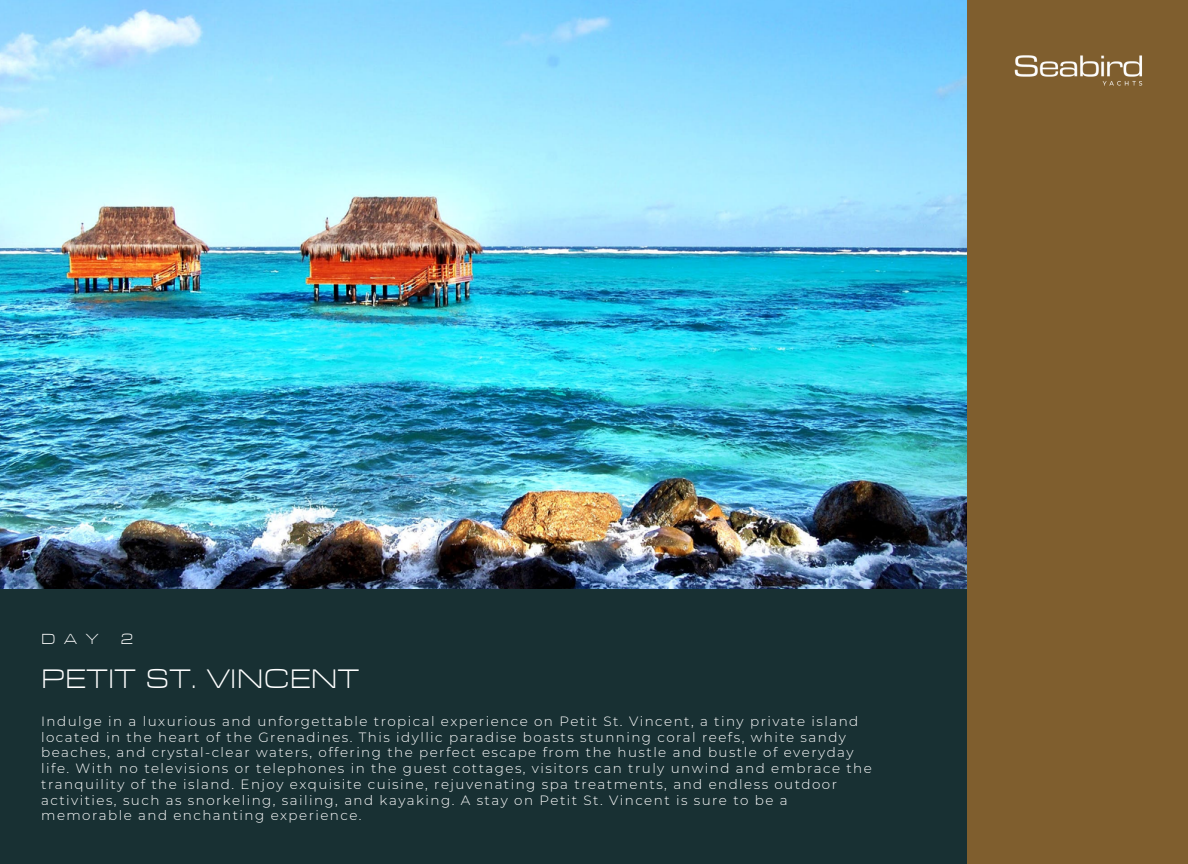
<style>
.page{position:relative;width:1188px;height:864px;background:#fff}
.page>*{position:absolute;margin:0;border:0;box-sizing:border-box;transform-origin:0 0}
.t1{font:300 33px "Arian LT";letter-spacing:.005em;color:#fff}
.t2{font:300 18px "Arian LT";color:#fff}
.t3{font:300 13.5px/15.8px "Montserrat";letter-spacing:.105em;color:#fff}
</style>
<div class="page">
<img style="left:0;top:0;width:967px;height:590px">
<div style="left:0;top:590px;width:1188px;height:274px;background:#183033"></div>
<div style="left:967px;top:0;width:221px;height:864px;background:#7f5e2e"></div>
<img style="left:1014px;top:55px;width:129px;height:31px">
<p class="t2" style="left:41px;top:627px;width:93px">DAY 2</p>
<p class="t1" style="left:41px;top:657px;width:320px">PETIT ST. VINCENT</p>
<p class="t3" style="left:41px;top:713px;width:832px">Indulge in a luxurious and unforgettable tropical experience on Petit St. Vincent, a tiny private island located in the heart of the Grenadines. This idyllic paradise boasts stunning coral reefs, white sandy beaches, and crystal-clear waters, offering the perfect escape from the hustle and bustle of everyday life. With no televisions or telephones in the guest cottages, visitors can truly unwind and embrace the tranquility of the island. Enjoy exquisite cuisine, rejuvenating spa treatments, and endless outdoor activities, such as snorkeling, sailing, and kayaking. A stay on Petit St. Vincent is sure to be a memorable and enchanting experience.</p>
</div>
